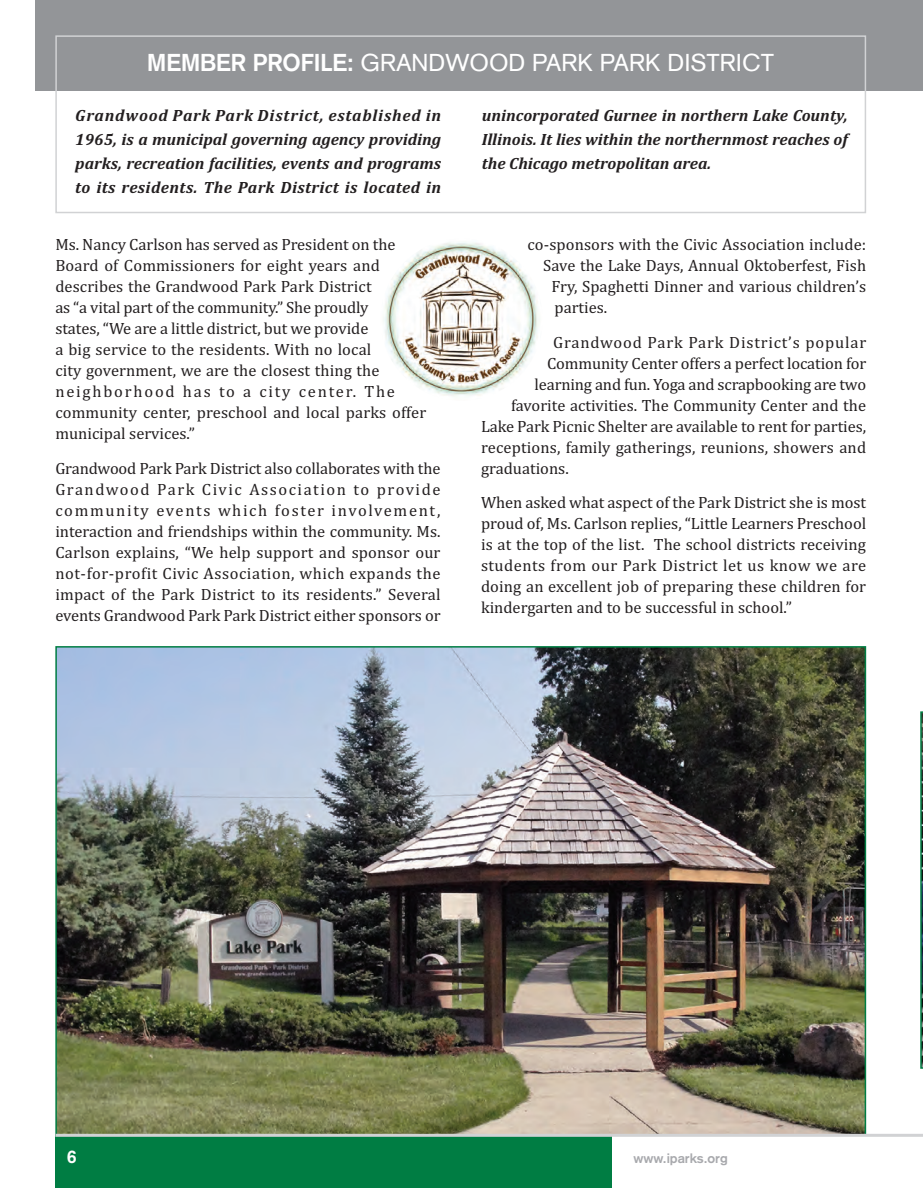
<style>
.page{position:relative;width:923px;height:1188px;background:#fff}
.page>*{position:absolute;margin:0;border:0;box-sizing:border-box;transform-origin:0 0}
.t1{font:24px "Akzidenz Grotesk";color:#fff}
.t2{font:700 18px "Akzidenz Grotesk";color:#fff}
.t3{font:16.5px/21px "Cambria";color:#231f20;text-align:justify}
.t4{font:italic 700 16.5px/24px "Cambria";color:#231f20;text-align:justify}
.t5{font:16.5px "Cambria";letter-spacing:.05em;color:#231f20}
.t6{font:700 13.5px "Akzidenz Grotesk";color:#a8a9ad}
.s1{font-weight:700}
</style>
<div class="page">
<img style="left:58px;top:649px;width:804px;height:484px">
<div style="left:35px;top:0;width:887px;height:91px;background:#939598"></div>
<div style="left:55px;top:1134px;width:556px;height:54px;background:#007d43"></div>
<hr style="left:55px;top:1134px;width:867px;height:3px;background:#d1d2d4">
<div style="left:55px;top:35px;width:810px;height:178px;border:2px solid #d1d2d4"></div>
<svg style="left:920px;top:711px;width:2px;height:358px"></svg>
<img style="left:380px;top:239px;width:162px;height:161px;border-radius:50%">
<p class="t1" style="left:147px;top:54px;width:628px"><span class="s1">MEMBER PROFILE:</span> GRANDWOOD PARK PARK DISTRICT</p>
<p class="t4" style="left:75px;top:105px;width:367px">Grandwood Park Park District, established in 1965, is a municipal governing agency providing parks, recreation facilities, events and programs to its residents. The Park District is located in</p>
<p class="t4" style="left:481px;top:105px;width:367px">unincorporated Gurnee in northern Lake County, Illinois. It lies within the northernmost reaches of the Chicago metropolitan area.</p>
<p class="t3" style="left:55px;top:236px;width:372px;text-align:left">Ms. Nancy Carlson has served as President on the Board of Commissioners for eight years and describes the Grandwood Park Park District<br>as “a vital part of the community.” She proudly<br>states, “We are a little district, but we provide<br>a big service to the residents. With no local<br>city government, we are the closest thing the neighborhood has to a city center. The community center, preschool and local parks offer municipal services.”</p>
<p class="t3" style="left:55px;top:459px;width:386px">Grandwood Park Park District also collaborates with the Grandwood Park Civic Association to provide community events which foster involvement, interaction and friendships within the community. Ms.<br>Carlson explains, “We help support and sponsor our not-for-profit Civic Association, which expands the impact of the Park District to its residents.” Several events Grandwood Park Park District either sponsors or</p>
<p class="t3" style="left:527px;top:236px;width:340px">co-sponsors with the Civic Association include:</p>
<p class="t3" style="left:543px;top:257px;width:324px">Save the Lake Days, Annual Oktoberfest, Fish</p>
<p class="t3" style="left:551px;top:278px;width:316px">Fry, Spaghetti Dinner and various children’s</p>
<p class="t3" style="left:554px;top:299px;width:54px">parties.</p>
<p class="t5" style="left:553px;top:336px;width:314px">Grandwood Park Park District’s popular</p>
<p class="t3" style="left:547px;top:354px;width:320px">Community Center offers a perfect location for</p>
<p class="t3" style="left:534px;top:375px;width:333px">learning and fun. Yoga and scrapbooking are two</p>
<p class="t3" style="left:510px;top:396px;width:356px">favorite activities. The Community Center and the</p>
<p class="t3" style="left:481px;top:417px;width:386px">Lake Park Picnic Shelter are available to rent for parties,</p>
<p class="t3" style="left:481px;top:438px;width:386px">receptions, family gatherings, reunions, showers and</p>
<p class="t3" style="left:481px;top:459px;width:89px">graduations.</p>
<p class="t3" style="left:481px;top:494px;width:386px">When asked what aspect of the Park District she is most proud of, Ms. Carlson replies, “Little Learners Preschool is at the top of the list. The school districts receiving students from our Park District let us know we are doing an excellent job of preparing these children for kindergarten and to be successful in school.”</p>
<p class="t2" style="left:67px;top:1150px;width:12px">6</p>
<p class="t6" style="left:633px;top:1153px;width:96px">www.iparks.org</p>
</div>
